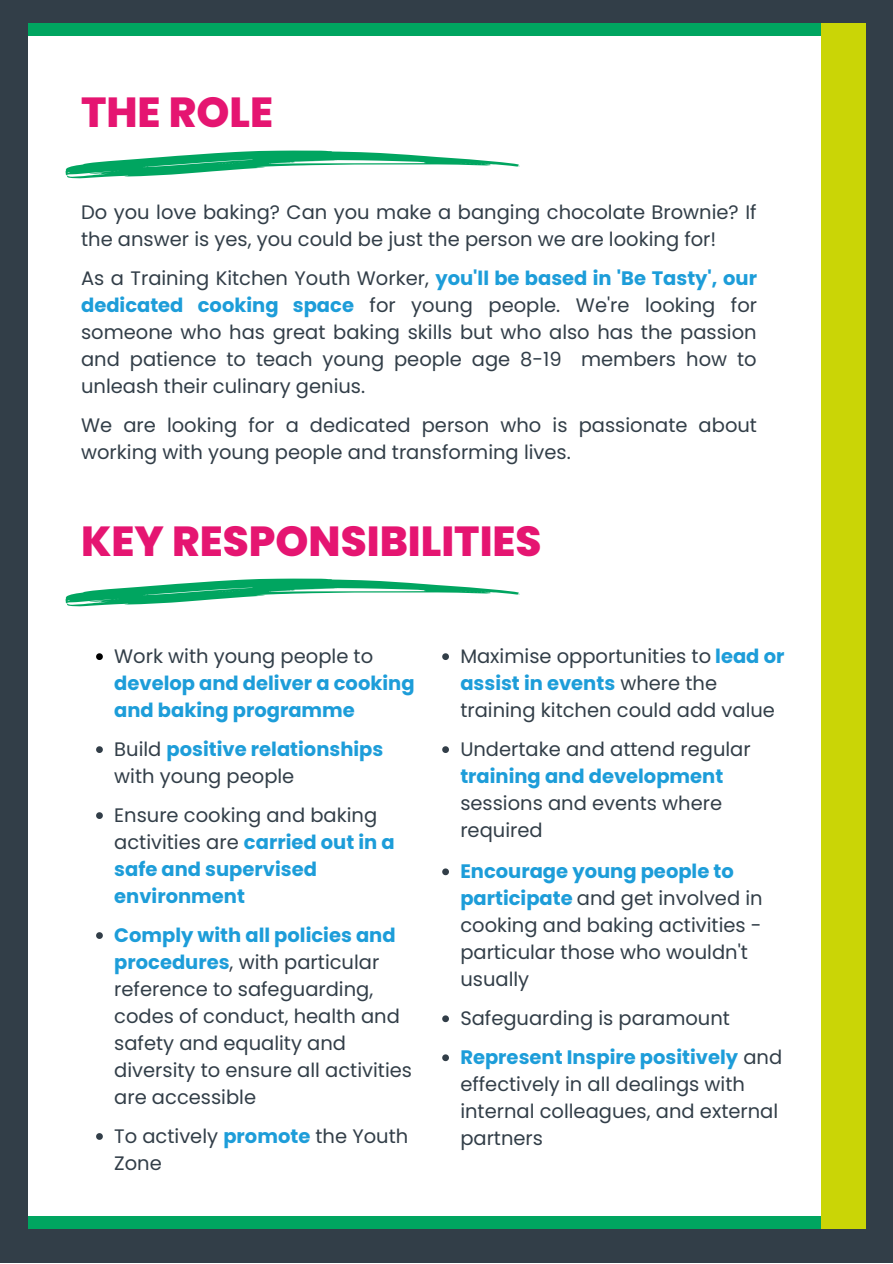
<style>
.page{position:relative;width:893px;height:1264px;background:#fff}
.page>*{position:absolute;margin:0;border:0;box-sizing:border-box;transform-origin:0 0}
.t1{font:800 42px "Poppins";color:#e51571}
.t2{font:19.5px/27px "Poppins";color:#323e48}
.t3{font:700 19.5px/27px "Poppins";color:#1d9dd9}
.s1{font-weight:700;color:#1d9dd9}
.s2{font-weight:400;color:#323e48}
</style>
<div class="page">
<div style="left:0;top:0;width:892px;height:35px;background:#00a560"></div>
<div style="left:0;top:1215px;width:892px;height:47px;background:#00a560"></div>
<div style="left:821px;top:7px;width:71px;height:1255px;background:#cad506"></div>
<div style="left:0;top:0;width:892px;height:23px;background:#323e48"></div>
<div style="left:0;top:1229px;width:892px;height:33px;background:#323e48"></div>
<div style="left:0;top:0;width:28px;height:1262px;background:#323e48"></div>
<div style="left:866px;top:0;width:26px;height:1262px;background:#323e48"></div>
<svg style="left:96px;top:653px;width:7px;height:7px"></svg>
<svg style="left:96px;top:746px;width:7px;height:7px"></svg>
<svg style="left:96px;top:812px;width:7px;height:7px"></svg>
<svg style="left:96px;top:932px;width:7px;height:6px"></svg>
<svg style="left:96px;top:1133px;width:7px;height:6px"></svg>
<svg style="left:442px;top:653px;width:7px;height:7px"></svg>
<svg style="left:442px;top:746px;width:7px;height:7px"></svg>
<svg style="left:442px;top:868px;width:7px;height:7px"></svg>
<svg style="left:442px;top:1015px;width:7px;height:7px"></svg>
<svg style="left:442px;top:1054px;width:7px;height:7px"></svg>
<svg style="left:65px;top:150px;width:454px;height:28px"></svg>
<svg style="left:65px;top:578px;width:454px;height:28px"></svg>
<h1 class="t1" style="left:81px;top:82px;width:193px">THE ROLE</h1>
<p class="t2" style="left:81px;top:199px;width:677px">Do you love baking? Can you make a banging chocolate Brownie? If the answer is yes, you could be just the person we are looking for!</p>
<p class="t2" style="left:81px;top:265px;width:677px;text-align:justify">As a Training Kitchen Youth Worker, <span class="s1">you'll be based in 'Be Tasty', our dedicated cooking space</span> for young people. We're looking for someone who has great baking skills but who also has the passion and patience to teach young people age 8-19 members how to unleash their culinary genius.</p>
<p class="t2" style="left:81px;top:412px;width:677px">We are looking for a dedicated person who is passionate about working with young people and transforming lives.</p>
<h1 class="t1" style="left:81px;top:512px;width:462px">KEY RESPONSIBILITIES</h1>
<p class="t2" style="left:114px;top:642px;width:260px">Work with young people to</p>
<p class="t3" style="left:114px;top:669px;width:302px">develop and deliver a cooking and baking programme</p>
<p class="t3" style="left:114px;top:735px;width:270px"><span class="s2">Build</span> positive relationships <span class="s2">with young people</span></p>
<p class="t3" style="left:114px;top:801px;width:282px"><span class="s2">Ensure cooking and baking activities are</span> carried out in a safe and supervised environment</p>
<p class="t2" style="left:114px;top:921px;width:299px"><span class="s1">Comply with all policies and procedures</span>, with particular reference to safeguarding, codes of conduct, health and safety and equality and diversity to ensure all activities are accessible</p>
<p class="t2" style="left:114px;top:1122px;width:295px">To actively <span class="s1">promote</span> the Youth<br>Zone</p>
<p class="t2" style="left:460px;top:642px;width:325px">Maximise opportunities to <span class="s1">lead or assist in events</span> where the training kitchen could add value</p>
<p class="t2" style="left:460px;top:735px;width:292px">Undertake and attend regular</p>
<p class="t3" style="left:460px;top:762px;width:264px">training and development</p>
<p class="t2" style="left:460px;top:789px;width:263px">sessions and events where required</p>
<p class="t2" style="left:460px;top:857px;width:304px"><span class="s1">Encourage young people to participate</span> and get involved in cooking and baking activities - particular those who wouldn't usually</p>
<p class="t2" style="left:460px;top:998px;width:323px;line-height:39px">Safeguarding is paramount<br><span class="s1">Represent Inspire positively</span> and</p>
<p class="t2" style="left:460px;top:1070px;width:319px">effectively in all dealings with internal colleagues, and external partners</p>
</div>
